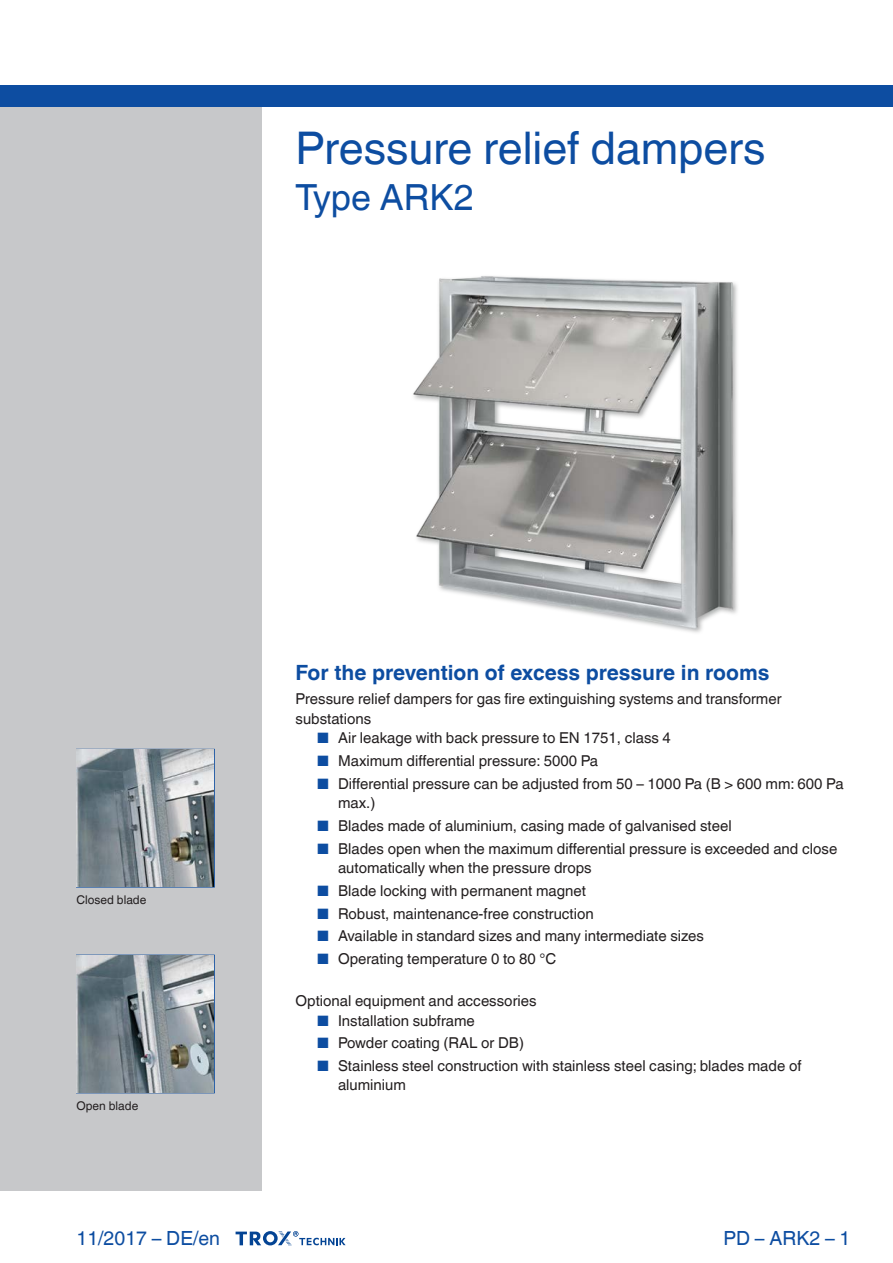
<style>
.page{position:relative;width:893px;height:1263px;background:#fff}
.page>*{position:absolute;margin:0;border:0;box-sizing:border-box;transform-origin:0 0}
.t1{font:45px "TROX Helvetica";color:#0d4da1}
.t2{font:36px "TROX Helvetica";color:#0d4da1}
.t3{font:700 21px "TROX Helvetica";color:#0d4da1}
.t4{font:19.5px "TROX Helvetica";color:#0d4da1}
.t5{font:15px/19.5px "TROX Helvetica";color:#231f20}
.t6{font:12px "TROX Helvetica";color:#231f20}
.s1{color:#0d4da1}
</style>
<div class="page">
<div style="left:0;top:106px;width:261px;height:1084px;background:#c7c8ca"></div>
<div style="left:0;top:85px;width:893px;height:21px;background:#0d4da1"></div>
<div style="left:76px;top:749px;width:139px;height:138px;border:1px solid #0d4da1"></div>
<img style="left:77px;top:750px;width:137px;height:137px">
<div style="left:76px;top:955px;width:139px;height:138px;border:1px solid #0d4da1"></div>
<img style="left:77px;top:955px;width:137px;height:137px">
<svg style="left:236px;top:1231px;width:110px;height:15px"></svg>
<img style="left:413px;top:276px;width:325px;height:357px">
<h1 class="t1" style="left:296px;top:122px;width:472px">Pressure relief dampers</h1>
<h2 class="t2" style="left:296px;top:176px;width:180px">Type ARK2</h2>
<p class="t6" style="left:77px;top:893px;width:71px">Closed blade</p>
<p class="t6" style="left:77px;top:1099px;width:63px">Open blade</p>
<h3 class="t4" style="left:77px;top:1227px;width:145px">11/2017 – DE/en</h3>
<h3 class="t3" style="left:296px;top:660px;width:475px">For the prevention of excess pressure in rooms</h3>
<p class="t5" style="left:296px;top:689px;width:488px">Pressure relief dampers for gas fire extinguishing systems and transformer substations</p>
<p class="t5" style="left:317px;top:728px;width:356px"><span class="s1">■</span> Air leakage with back pressure to EN 1751, class 4</p>
<p class="t5" style="left:317px;top:751px;width:283px"><span class="s1">■</span> Maximum differential pressure: 5000 Pa</p>
<p class="t5" style="left:338px;top:774px;width:507px;text-indent:-21px"><span class="s1">■</span> Differential pressure can be adjusted from 50 – 1000 Pa (B &gt; 600 mm: 600 Pa max.)</p>
<p class="t5" style="left:317px;top:816px;width:416px"><span class="s1">■</span> Blades made of aluminium, casing made of galvanised steel</p>
<p class="t5" style="left:338px;top:839px;width:501px;text-indent:-21px"><span class="s1">■</span> Blades open when the maximum differential pressure is exceeded and close automatically when the pressure drops</p>
<p class="t5" style="left:317px;top:881px;width:271px"><span class="s1">■</span> Blade locking with permanent magnet</p>
<p class="t5" style="left:317px;top:903px;width:278px"><span class="s1">■</span> Robust, maintenance-free construction</p>
<p class="t5" style="left:317px;top:926px;width:389px"><span class="s1">■</span> Available in standard sizes and many intermediate sizes</p>
<p class="t5" style="left:317px;top:949px;width:241px"><span class="s1">■</span> Operating temperature 0 to 80 °C</p>
<p class="t5" style="left:296px;top:991px;width:243px">Optional equipment and accessories</p>
<p class="t5" style="left:317px;top:1011px;width:159px"><span class="s1">■</span> Installation subframe</p>
<p class="t5" style="left:317px;top:1033px;width:209px"><span class="s1">■</span> Powder coating (RAL or DB)</p>
<p class="t5" style="left:338px;top:1056px;width:465px;text-indent:-21px"><span class="s1">■</span> Stainless steel construction with stainless steel casing; blades made of aluminium</p>
<h3 class="t4" style="left:723px;top:1227px;width:128px">PD – ARK2 – 1</h3>
</div>
